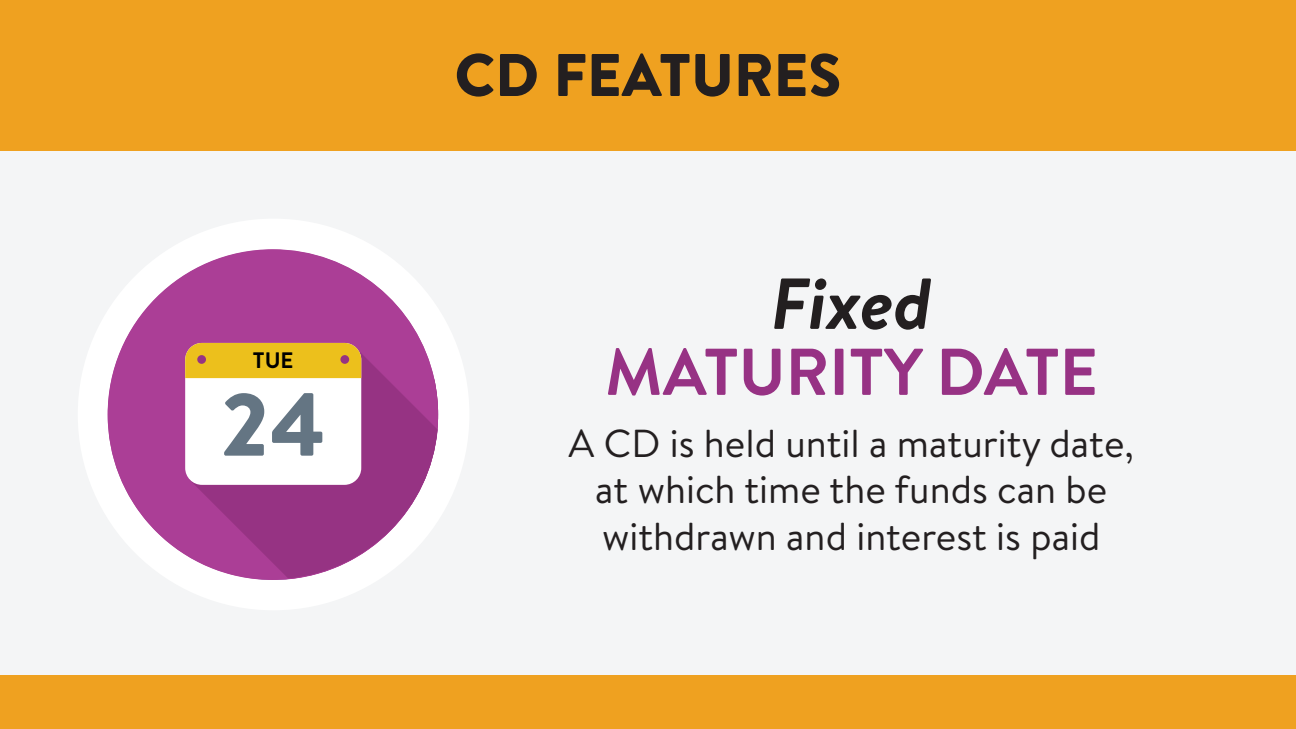
<style>
.page{position:relative;width:1296px;height:729px;background:#f4f5f6}
.page>*{position:absolute;margin:0;border:0;box-sizing:border-box;transform-origin:0 0}
.t1{font:italic 700 72px "Brandon Text";color:#231f20}
.t2{font:700 66px "Brandon Text";color:#973284}
.t3{font:900 60px "Brandon Text";color:#231f20}
.t4{font:39px/46.8px "Brandon Text";color:#231f20;text-align:center}
.t5{font:700 22.35px "Brandon Text";color:#000}
</style>
<div class="page">
<div style="left:0;top:675px;width:1296px;height:54px;background:#efa120"></div>
<div style="left:0;top:0;width:1296px;height:150px;background:#efa120"></div>
<div style="left:78px;top:219px;width:391px;height:391px;background:#fff;border-radius:50%"></div>
<svg style="left:108px;top:249px;width:283px;height:308px"></svg>
<div style="left:108px;top:250px;width:330px;height:330px;background:#ab3e96;border-radius:50%"></div>
<svg style="left:189px;top:348px;width:249px;height:230px;fill:#963383"></svg>
<div style="left:185px;top:343px;width:176px;height:142px;background:#fff;border-radius:17px"></div>
<svg style="left:185px;top:342px;width:176px;height:133px"></svg>
<p class="t5" style="left:253px;top:344px;width:42px">TUE</p>
<h3 class="t3" style="left:455px;top:33px;width:388px">CD FEATURES</h3>
<h1 class="t1" style="left:771px;top:253px;width:162px">Fixed</h1>
<h2 class="t2" style="left:605px;top:326px;width:494px">MATURITY DATE</h2>
<p class="t4" style="left:569px;top:418px;width:567px">A CD is held until a maturity date, at which time the funds can be withdrawn and interest is paid</p>
</div>
